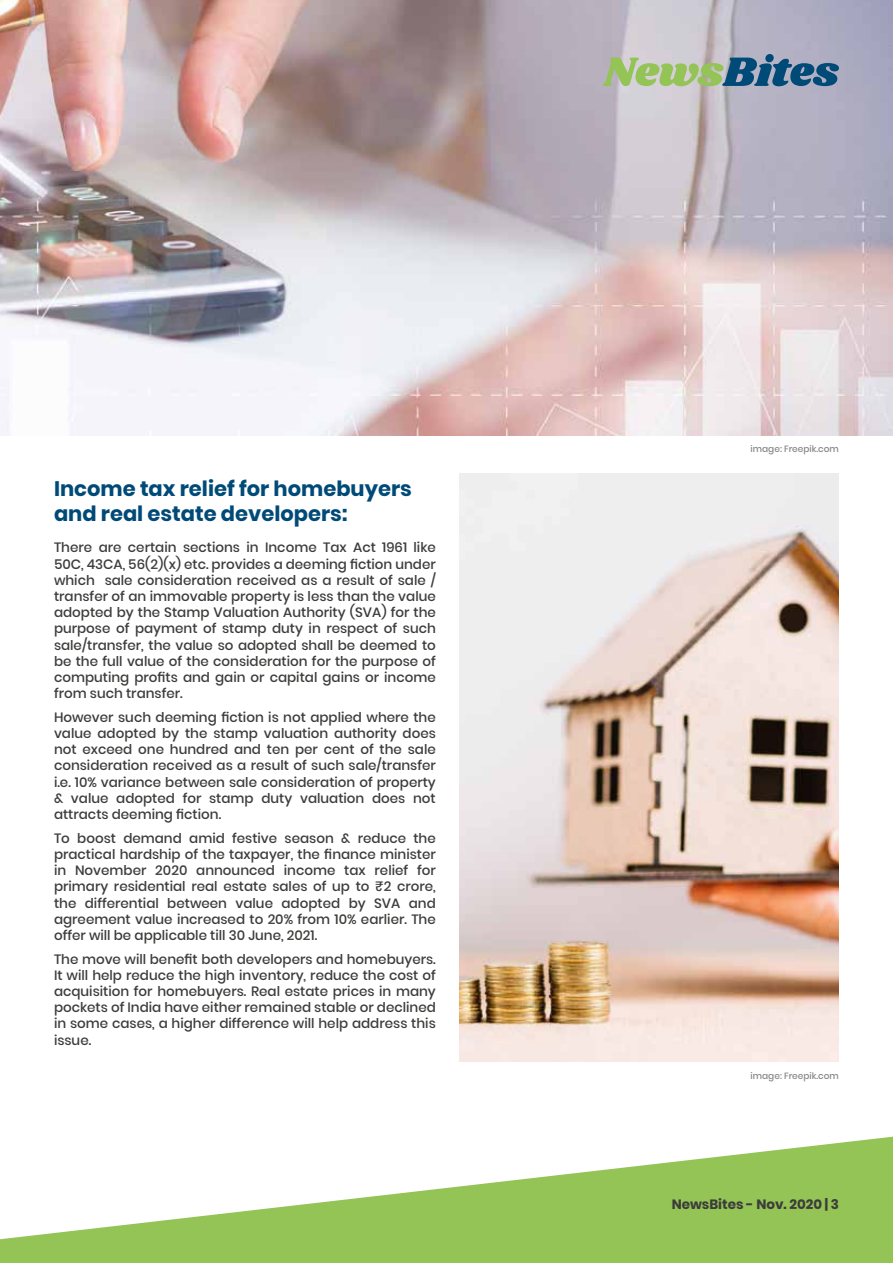
<style>
.page{position:relative;width:893px;height:1263px;background:#fff}
.page>*{position:absolute;margin:0;border:0;box-sizing:border-box;transform-origin:0 0}
.t1{font:700 21px/25.2px "Poppins";color:#004a78}
.t2{font:500 13.5px/16.2px "Poppins";color:#3c3c3b;text-align:justify}
.t3{font:700 13.5px "Poppins";color:#3c3c3b}
.t4{font:500 9px "Poppins";color:#878787}
</style>
<div class="page">
<img style="left:0;top:0;width:893px;height:436px">
<svg style="left:603px;top:54px;width:236px;height:32px"></svg>
<svg style="left:0;top:1136px;width:893px;height:127px;fill:#94c356"></svg>
<img style="left:459px;top:474px;width:380px;height:588px">
<h1 class="t1" style="left:54px;top:476px;width:359px">Income tax relief for homebuyers and real estate developers:</h1>
<p class="t2" style="left:54px;top:539px;width:383px">There are certain sections in Income Tax Act 1961 like 50C, 43CA, 56(2)(x) etc. provides a deeming fiction under which sale consideration received as a result of sale / transfer of an immovable property is less than the value adopted by the Stamp Valuation Authority (SVA) for the purpose of payment of stamp duty in respect of such sale/transfer, the value so adopted shall be deemed to be the full value of the consideration for the purpose of computing profits and gain or capital gains or income from such transfer.</p>
<p class="t2" style="left:54px;top:709px;width:383px">However such deeming fiction is not applied where the value adopted by the stamp valuation authority does not exceed one hundred and ten per cent of the sale consideration received as a result of such sale/transfer i.e. 10% variance between sale consideration of property &amp; value adopted for stamp duty valuation does not attracts deeming fiction.</p>
<p class="t2" style="left:54px;top:830px;width:383px">To boost demand amid festive season &amp; reduce the practical hardship of the taxpayer, the finance minister in November 2020 announced income tax relief for primary residential real estate sales of up to ₹2 crore, the differential between value adopted by SVA and agreement value increased to 20% from 10% earlier. The offer will be applicable till 30 June, 2021.</p>
<p class="t2" style="left:54px;top:951px;width:383px">The move will benefit both developers and homebuyers.<br>It will help reduce the high inventory, reduce the cost of acquisition for homebuyers. Real estate prices in many pockets of India have either remained stable or declined in some cases, a higher difference will help address this issue.</p>
<p class="t4" style="left:751px;top:444px;width:90px">image: Freepik.com</p>
<p class="t4" style="left:751px;top:1070px;width:90px">image: Freepik.com</p>
<p class="t3" style="left:672px;top:1196px;width:169px">NewsBites - Nov. 2020 | 3</p>
</div>
